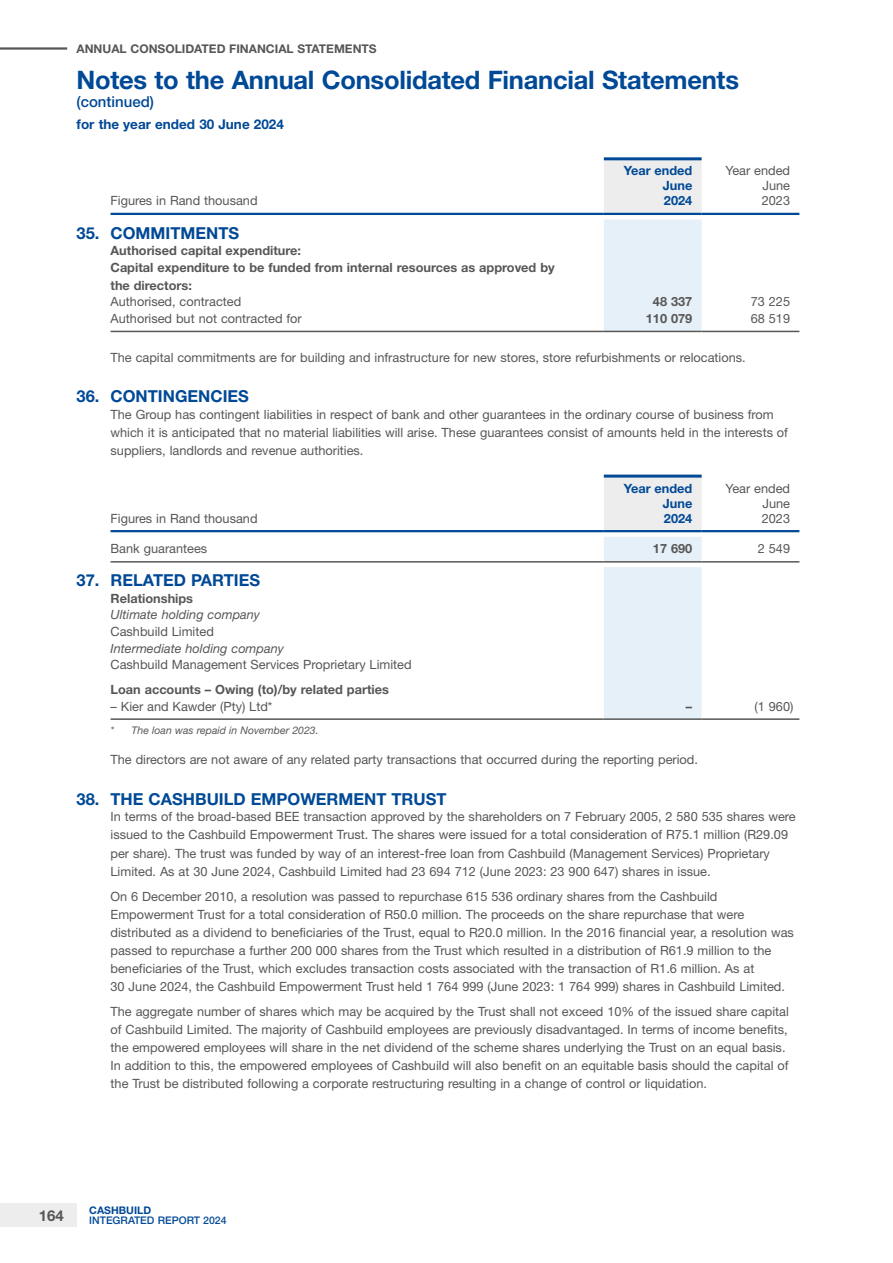
<style>
.page{position:relative;width:893px;height:1263px;background:#fff}
.page>*{position:absolute;margin:0;border:0;box-sizing:border-box;transform-origin:0 0}
.t1{font:700 25.5px "Helvetica Neue LT Pro";letter-spacing:-.01em;color:#004996}
.t2{font:700 16.5px "Helvetica Neue LT Pro";color:#004996}
.t3{font:500 15px "Helvetica Neue LT Pro";color:#004996}
.t4{font:700 15px "Helvetica Neue LT Pro";color:#575756}
.t5{font:700 13.5px "Helvetica Neue LT Pro";color:#004996}
.t6{font:12.75px/18px "Helvetica Neue LT Pro";color:#575756}
.t7{font:700 12.75px/16.5px "Helvetica Neue LT Pro";color:#575756}
.t8{font:italic 12.75px "Helvetica Neue LT Pro";color:#575756}
.t9{font:700 12.75px/15px "Helvetica Neue LT Pro";color:#004996;text-align:justify}
.t10{font:700 12px "Helvetica Neue LT Pro";color:#575756}
.t11{font:italic 10.5px "Helvetica Neue LT Pro";color:#575756}
.t12{font:500 10.5px "Helvetica Neue LT Pro";color:#004996}
.t13{font:700 10.5px "Helvetica Neue LT Pro";color:#004996}
</style>
<div class="page">
<div style="left:604px;top:160px;width:98px;height:53px;background:#ededed"></div>
<svg style="left:604px;top:219px;width:98px;height:499px;fill:#e6f0f8"></svg>
<hr style="left:604px;top:157px;width:98px;height:3px;background:#004996">
<hr style="left:604px;top:475px;width:98px;height:3px;background:#004996">
<hr style="left:111px;top:213px;width:493px;height:2px;background:#004996">
<hr style="left:604px;top:213px;width:98px;height:2px;background:#004996">
<hr style="left:702px;top:213px;width:97px;height:2px;background:#004996">
<hr style="left:111px;top:530px;width:493px;height:2px;background:#004996">
<hr style="left:604px;top:530px;width:98px;height:2px;background:#004996">
<hr style="left:702px;top:530px;width:97px;height:2px;background:#004996">
<hr style="left:111px;top:331px;width:493px;height:1px;background:#575756">
<hr style="left:604px;top:331px;width:98px;height:1px;background:#575756">
<hr style="left:702px;top:331px;width:97px;height:1px;background:#575756">
<hr style="left:111px;top:561px;width:493px;height:2px;background:#575756">
<hr style="left:604px;top:561px;width:98px;height:2px;background:#575756">
<hr style="left:702px;top:561px;width:97px;height:2px;background:#575756">
<hr style="left:111px;top:718px;width:493px;height:2px;background:#575756">
<hr style="left:604px;top:718px;width:98px;height:2px;background:#575756">
<hr style="left:702px;top:718px;width:97px;height:2px;background:#575756">
<div style="left:0;top:1203px;width:77px;height:24px;background:#ededed"></div>
<hr style="left:0;top:47px;width:67px;height:3px;background:#575756">
<p class="t10" style="left:77px;top:41px;width:302px">ANNUAL CONSOLIDATED FINANCIAL STATEMENTS</p>
<h1 class="t1" style="left:77px;top:64px;width:664px">Notes to the Annual Consolidated Financial Statements</h1>
<p class="t3" style="left:77px;top:92px;width:79px">(continued)</p>
<p class="t5" style="left:77px;top:116px;width:209px">for the year ended 30 June 2024</p>
<p class="t6" style="left:111px;top:192px;width:149px">Figures in Rand thousand</p>
<p class="t9" style="left:663px;top:163px;width:31px;text-indent:-39px">Year ended June 2024</p>
<p class="t6" style="left:762px;top:163px;width:30px;line-height:15px;text-align:justify;text-indent:-36px">Year ended June 2023</p>
<p class="t2" style="left:77px;top:223px;width:164px">35. COMMITMENTS</p>
<p class="t7" style="left:111px;top:242px;width:446px">Authorised capital expenditure:<br>Capital expenditure to be funded from internal resources as approved by</p>
<p class="t7" style="left:111px;top:277px;width:83px">the directors:</p>
<p class="t6" style="left:111px;top:293px;width:132px">Authorised, contracted</p>
<p class="t7" style="left:653px;top:293px;width:41px">48 337</p>
<p class="t6" style="left:751px;top:293px;width:41px">73 225</p>
<p class="t6" style="left:111px;top:309px;width:193px">Authorised but not contracted for</p>
<p class="t7" style="left:646px;top:310px;width:48px">110 079</p>
<p class="t6" style="left:751px;top:309px;width:41px">68 519</p>
<p class="t6" style="left:111px;top:348px;width:637px">The capital commitments are for building and infrastructure for new stores, store refurbishments or relocations.</p>
<p class="t2" style="left:77px;top:386px;width:174px">36. CONTINGENCIES</p>
<p class="t6" style="left:111px;top:405px;width:679px">The Group has contingent liabilities in respect of bank and other guarantees in the ordinary course of business from which it is anticipated that no material liabilities will arise. These guarantees consist of amounts held in the interests of suppliers, landlords and revenue authorities.</p>
<p class="t6" style="left:111px;top:509px;width:149px">Figures in Rand thousand</p>
<p class="t9" style="left:663px;top:480px;width:31px;text-indent:-39px">Year ended June 2024</p>
<p class="t6" style="left:762px;top:480px;width:30px;line-height:15px;text-align:justify;text-indent:-36px">Year ended June 2023</p>
<p class="t6" style="left:111px;top:539px;width:98px">Bank guarantees</p>
<p class="t7" style="left:653px;top:540px;width:41px">17 690</p>
<p class="t6" style="left:758px;top:539px;width:34px">2 549</p>
<p class="t2" style="left:77px;top:570px;width:185px">37. RELATED PARTIES</p>
<p class="t7" style="left:111px;top:590px;width:84px">Relationships</p>
<p class="t8" style="left:111px;top:607px;width:151px">Ultimate holding company</p>
<p class="t6" style="left:111px;top:622px;width:105px">Cashbuild Limited</p>
<p class="t8" style="left:111px;top:640px;width:175px">Intermediate holding company</p>
<p class="t6" style="left:111px;top:655px;width:303px">Cashbuild Management Services Proprietary Limited</p>
<p class="t7" style="left:111px;top:681px;width:280px">Loan accounts – Owing (to)/by related parties</p>
<p class="t6" style="left:111px;top:697px;width:163px">– Kier and Kawder (Pty) Ltd*</p>
<p class="t7" style="left:686px;top:698px;width:8px">–</p>
<p class="t6" style="left:755px;top:697px;width:40px">(1 960)</p>
<p class="t11" style="left:111px;top:724px;width:210px">* The loan was repaid in November 2023.</p>
<p class="t6" style="left:111px;top:751px;width:589px">The directors are not aware of any related party transactions that occurred during the reporting period.</p>
<p class="t2" style="left:77px;top:789px;width:372px">38. THE CASHBUILD EMPOWERMENT TRUST</p>
<p class="t6" style="left:111px;top:808px;width:687px">In terms of the broad-based BEE transaction approved by the shareholders on 7 February 2005, 2 580 535 shares were issued to the Cashbuild Empowerment Trust. The shares were issued for a total consideration of R75.1 million (R29.09 per share). The trust was funded by way of an interest-free loan from Cashbuild (Management Services) Proprietary Limited. As at 30 June 2024, Cashbuild Limited had 23 694 712 (June 2023: 23 900 647) shares in issue.</p>
<p class="t6" style="left:111px;top:887px;width:685px">On 6 December 2010, a resolution was passed to repurchase 615 536 ordinary shares from the Cashbuild Empowerment Trust for a total consideration of R50.0 million. The proceeds on the share repurchase that were distributed as a dividend to beneficiaries of the Trust, equal to R20.0 million. In the 2016 financial year, a resolution was passed to repurchase a further 200 000 shares from the Trust which resulted in a distribution of R61.9 million to the beneficiaries of the Trust, which excludes transaction costs associated with the transaction of R1.6 million. As at<br>30 June 2024, the Cashbuild Empowerment Trust held 1 764 999 (June 2023: 1 764 999) shares in Cashbuild Limited.</p>
<p class="t6" style="left:111px;top:1002px;width:680px">The aggregate number of shares which may be acquired by the Trust shall not exceed 10% of the issued share capital of Cashbuild Limited. The majority of Cashbuild employees are previously disadvantaged. In terms of income benefits, the empowered employees will share in the net dividend of the scheme shares underlying the Trust on an equal basis.<br>In addition to this, the empowered employees of Cashbuild will also benefit on an equitable basis should the capital of the Trust be distributed following a corporate restructuring resulting in a change of control or liquidation.</p>
<p class="t4" style="left:39px;top:1206px;width:27px">164</p>
<p class="t13" style="left:89px;top:1203px;width:63px">CASHBUILD</p>
<p class="t12" style="left:89px;top:1214px;width:139px">INTEGRATED REPORT 2024</p>
</div>
